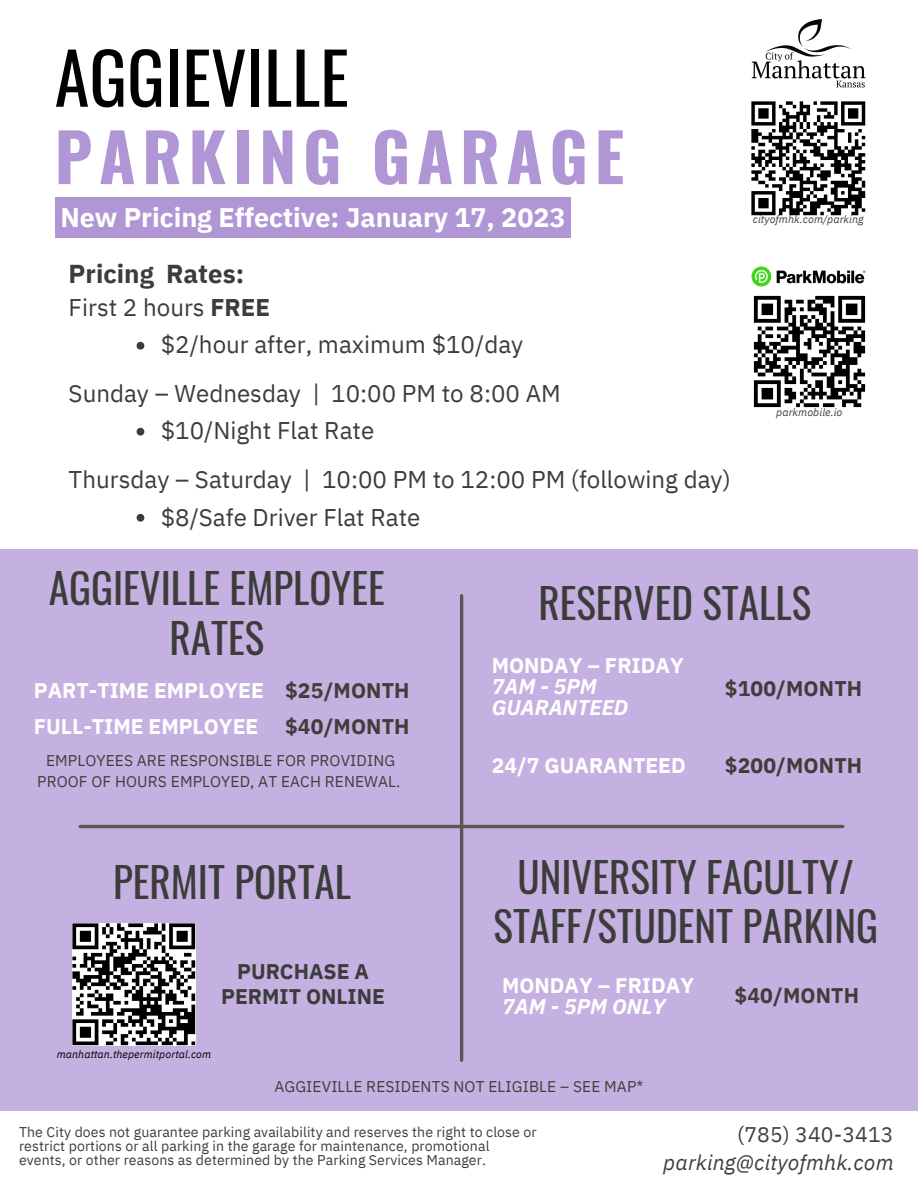
<style>
.page{position:relative;width:918px;height:1188px;background:#fff}
.page>*{position:absolute;margin:0;border:0;box-sizing:border-box;transform-origin:0 0}
.t1{font:70.5px "Oswald";color:#000}
.t2{font:700 66.3px "Oswald";letter-spacing:.1em;color:#b196d6}
.t3{font:41.1px/49.8px "Oswald";color:#3c3c3b;text-align:center}
.t4{font:700 26.85px "IBM Plex Sans";color:#fff}
.t5{font:700 25.8px "IBM Plex Sans";color:#3c3c3b}
.t6{font:24.15px/37.8px "IBM Plex Sans";color:#3c3c3b}
.t7{font:700 21.15px "IBM Plex Sans";color:#fff}
.t8{font:700 21.15px "IBM Plex Sans";letter-spacing:.005em;color:#413d3a}
.t9{font:italic 700 21.15px/21.1px "IBM Plex Sans";color:#fff}
.t10{font:italic 21.15px "IBM Plex Sans";letter-spacing:.005em;color:#413d3a}
.t11{font:700 21.15px/24.8px "IBM Plex Sans";color:#3c3c3b;text-align:center}
.t12{font:21.15px "IBM Plex Sans";letter-spacing:.005em;color:#413d3a}
.t13{font:15.45px/21.1px "IBM Plex Sans";letter-spacing:.005em;color:#413d3a;text-align:center}
.t14{font:14.1px/13.8px "IBM Plex Sans";letter-spacing:.005em;color:#413d3a}
.t15{font:italic 10.65px "IBM Plex Sans";letter-spacing:.005em;color:#413d3a}
.t16{font:italic 10.65px "IBM Plex Sans";letter-spacing:.005em;color:#000}
.s1{font-weight:700}
</style>
<div class="page">
<div style="left:0;top:549px;width:918px;height:561px;background:#c5b1e1"></div>
<hr style="left:460px;top:596px;width:3px;height:464px;background:#5b5755">
<img style="left:751px;top:20px;width:114px;height:68px">
<img style="left:752px;top:101px;width:114px;height:114px">
<hr style="left:80px;top:825px;width:763px;height:3px;background:#5b5755">
<img style="left:752px;top:266px;width:114px;height:20px">
<img style="left:753px;top:295px;width:113px;height:113px">
<img style="left:73px;top:923px;width:122px;height:123px">
<div style="left:55px;top:197px;width:516px;height:40px;background:#b196d6"></div>
<svg style="left:137px;top:428px;width:7px;height:8px"></svg>
<svg style="left:137px;top:342px;width:7px;height:8px"></svg>
<svg style="left:137px;top:514px;width:7px;height:8px"></svg>
<h1 class="t1" style="left:55px;top:23px;width:296px">AGGIEVILLE</h1>
<h2 class="t2" style="left:55px;top:105px;width:571px">PARKING GARAGE</h2>
<h3 class="t4" style="left:60px;top:200px;width:507px">New Pricing Effective: January 17, 2023</h3>
<h3 class="t5" style="left:69px;top:257px;width:177px">Pricing Rates:</h3>
<h3 class="t6" style="left:69px;top:288px;width:203px">First 2 hours <span class="s1">FREE</span></h3>
<h3 class="t6" style="left:161px;top:326px;width:364px">$2/hour after, maximum $10/day</h3>
<h3 class="t6" style="left:161px;top:374px;width:401px;text-indent:-92px">Sunday – Wednesday | 10:00 PM to 8:00 AM $10/Night Flat Rate</h3>
<h3 class="t6" style="left:161px;top:460px;width:571px;text-indent:-92px">Thursday – Saturday | 10:00 PM to 12:00 PM (following day) $8/Safe Driver Flat Rate</h3>
<p class="t15" style="left:753px;top:212px;width:112px">cityofmhk.com/parking</p>
<p class="t15" style="left:776px;top:405px;width:68px">parkmobile.io</p>
<h3 class="t3" style="left:49px;top:562px;width:337px">AGGIEVILLE EMPLOYEE<br>RATES</h3>
<h3 class="t7" style="left:34px;top:677px;width:232px">PART-TIME EMPLOYEE</h3>
<h3 class="t8" style="left:285px;top:677px;width:126px">$25/MONTH</h3>
<h3 class="t7" style="left:34px;top:712px;width:226px">FULL-TIME EMPLOYEE</h3>
<h3 class="t8" style="left:285px;top:712px;width:126px">$40/MONTH</h3>
<p class="t13" style="left:37px;top:750px;width:365px">EMPLOYEES ARE RESPONSIBLE FOR PROVIDING<br>PROOF OF HOURS EMPLOYED, AT EACH RENEWAL.</p>
<h3 class="t3" style="left:113px;top:855px;width:240px">PERMIT PORTAL</h3>
<h3 class="t11" style="left:221px;top:959px;width:165px">PURCHASE A<br>PERMIT ONLINE</h3>
<p class="t16" style="left:57px;top:1047px;width:156px">manhattan.thepermitportal.com</p>
<h3 class="t3" style="left:538px;top:576px;width:274px">RESERVED STALLS</h3>
<h3 class="t7" style="left:492px;top:651px;width:193px">MONDAY – FRIDAY</h3>
<h3 class="t9" style="left:492px;top:675px;width:138px">7AM - 5PM<br>GUARANTEED</h3>
<h3 class="t8" style="left:725px;top:674px;width:139px">$100/MONTH</h3>
<h3 class="t7" style="left:492px;top:752px;width:196px">24/7 GUARANTEED</h3>
<h3 class="t8" style="left:725px;top:752px;width:139px">$200/MONTH</h3>
<h3 class="t3" style="left:494px;top:850px;width:386px">UNIVERSITY FACULTY/<br>STAFF/STUDENT PARKING</h3>
<h3 class="t7" style="left:502px;top:971px;width:193px">MONDAY – FRIDAY</h3>
<h3 class="t9" style="left:502px;top:996px;width:165px">7AM - 5PM ONLY</h3>
<h3 class="t8" style="left:735px;top:982px;width:126px">$40/MONTH</h3>
<p class="t13" style="left:274px;top:1076px;width:371px">AGGIEVILLE RESIDENTS NOT ELIGIBLE – SEE MAP*</p>
<p class="t14" style="left:19px;top:1125px;width:519px">The City does not guarantee parking availability and reserves the right to close or restrict portions or all parking in the garage for maintenance, promotional events, or other reasons as determined by the Parking Services Manager.</p>
<h3 class="t12" style="left:737px;top:1120px;width:158px">(785) 340-3413</h3>
<h3 class="t10" style="left:663px;top:1148px;width:232px">parking@cityofmhk.com</h3>
</div>
